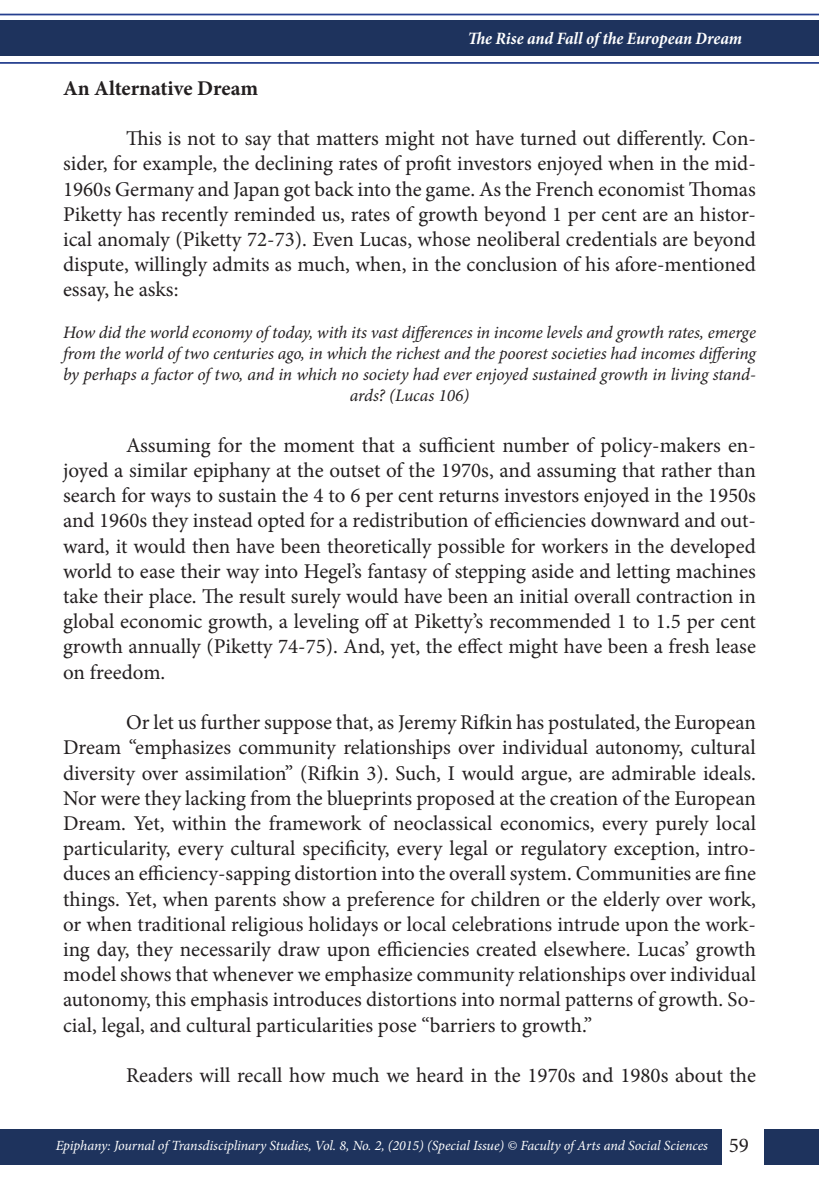
<style>
.page{position:relative;width:819px;height:1191px;background:#fff}
.page>*{position:absolute;margin:0;border:0;box-sizing:border-box;transform-origin:0 0}
.t1{font:21px/25.2px "Minion Pro";color:#231f20;text-align:justify}
.t2{font:700 21px "Minion Pro";letter-spacing:-.005em;color:#231f20}
.t3{font:italic 17.5px/21px "Minion Pro";letter-spacing:-.005em;color:#231f20;text-align:center}
.t4{font:italic 700 condensed 17.5px "Minion Pro";letter-spacing:-.005em;color:#fff}
.t5{font:italic 14px "Minion Pro";letter-spacing:-.01em;color:#fff}
</style>
<div class="page">
<div style="left:0;top:21px;width:819px;height:35px;background:#1e335d"></div>
<div style="left:0;top:1128px;width:721px;height:36px;background:#1e335d"></div>
<div style="left:764px;top:1129px;width:55px;height:35px;background:#1e335d"></div>
<hr style="left:0;top:14px;width:819px;height:1px;background:#253f8e">
<hr style="left:0;top:62px;width:819px;height:2px;background:#253f8e">
<p class="t4" style="left:468px;top:26px;width:275px">The Rise and Fall of the European Dream</p>
<p class="t2" style="left:63px;top:73px;width:197px">An Alternative Dream</p>
<p class="t1" style="left:63px;top:126px;width:694px;text-indent:63px">This is not to say that matters might not have turned out differently. Con&shy;sider, for example, the declining rates of profit investors enjoyed when in the mid-1960s Germany and Japan got back into the game. As the French economist Thomas Piketty has recently reminded us, rates of growth beyond 1 per cent are an histor&shy;ical anomaly (Piketty 72-73). Even Lucas, whose neoliberal credentials are beyond dispute, willingly admits as much, when, in the conclusion of his afore-mentioned essay, he asks:</p>
<p class="t3" style="left:63px;top:322px;width:694px">How did the world economy of today, with its vast differences in income levels and growth rates, emerge from the world of two centuries ago, in which the richest and the poorest societies had incomes differing by perhaps a factor of two, and in which no society had ever enjoyed sustained growth in living stand&shy;ards? (Lucas 106)</p>
<p class="t1" style="left:63px;top:432px;width:694px;text-indent:63px">Assuming for the moment that a sufficient number of policy-makers en&shy;joyed a similar epiphany at the outset of the 1970s, and assuming that rather than search for ways to sustain the 4 to 6 per cent returns investors enjoyed in the 1950s and 1960s they instead opted for a redistribution of efficiencies downward and out&shy;ward, it would then have been theoretically possible for workers in the developed world to ease their way into Hegel’s fantasy of stepping aside and letting machines take their place. The result surely would have been an initial overall contraction in global economic growth, a leveling off at Piketty’s recommended 1 to 1.5 per cent growth annually (Piketty 74-75). And, yet, the effect might have been a fresh lease on freedom.</p>
<p class="t1" style="left:63px;top:710px;width:694px;text-indent:63px">Or let us further suppose that, as Jeremy Rifkin has postulated, the European Dream “emphasizes community relationships over individual autonomy, cultural diversity over assimilation” (Rifkin 3). Such, I would argue, are admirable ideals.<br>Nor were they lacking from the blueprints proposed at the creation of the European Dream. Yet, within the framework of neoclassical economics, every purely local particularity, every cultural specificity, every legal or regulatory exception, intro&shy;duces an efficiency-sapping distortion into the overall system. Communities are fine things. Yet, when parents show a preference for children or the elderly over work, or when traditional religious holidays or local celebrations intrude upon the work&shy;ing day, they necessarily draw upon efficiencies created elsewhere. Lucas’ growth model shows that whenever we emphasize community relationships over individual autonomy, this emphasis introduces distortions into normal patterns of growth. So&shy;cial, legal, and cultural particularities pose “barriers to growth.”</p>
<p class="t1" style="left:126px;top:1062px;width:631px">Readers will recall how much we heard in the 1970s and 1980s about the</p>
<p class="t5" style="left:56px;top:1136px;width:653px">Epiphany: Journal of Transdisciplinary Studies, Vol. 8, No. 2, (2015) (Special Issue) © Faculty of Arts and Social Sciences</p>
<p class="t1" style="left:728px;top:1132px;width:22px">59</p>
</div>
